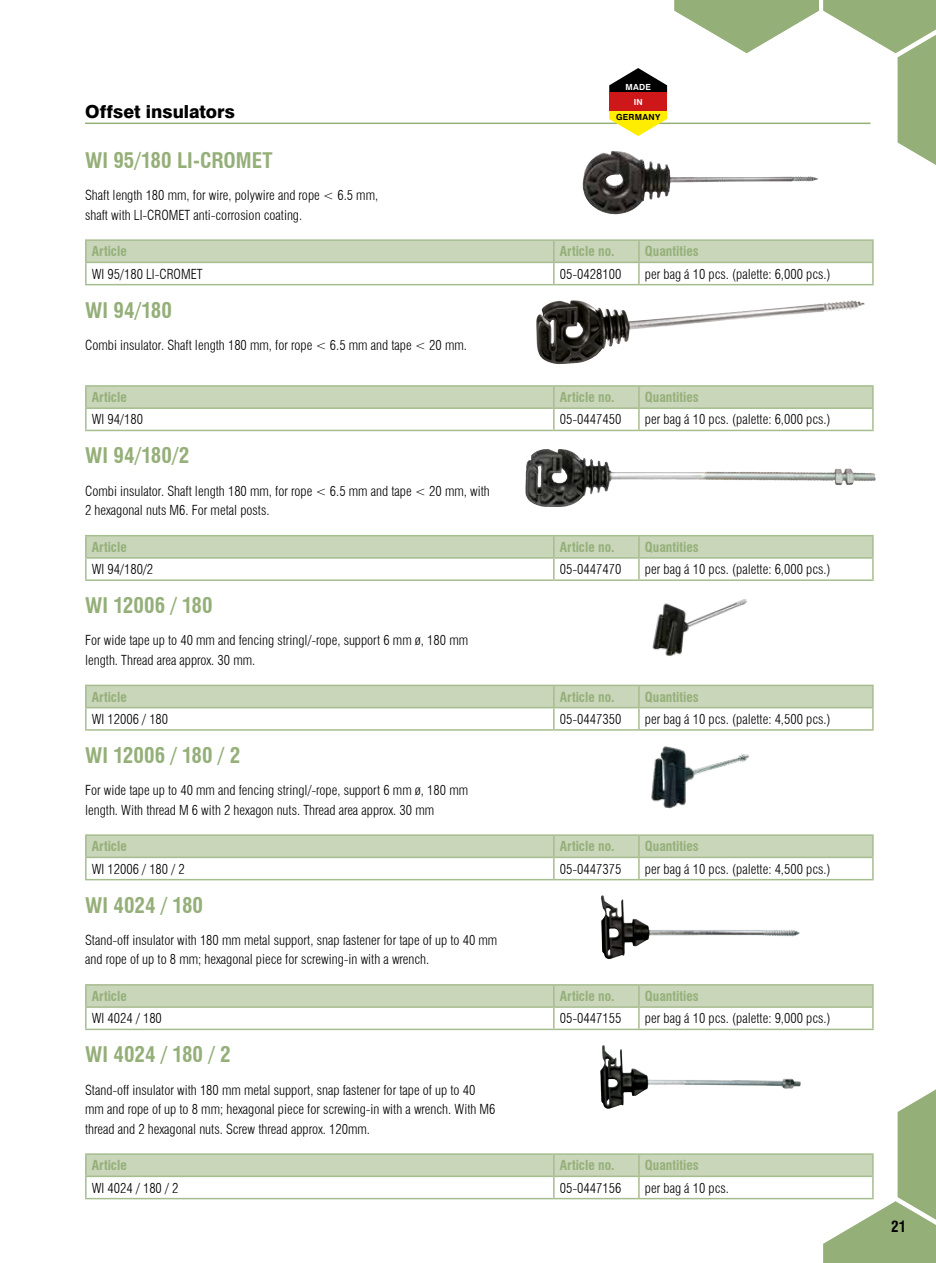
<style>
.page{position:relative;width:936px;height:1263px;background:#fff}
.page>*{position:absolute;margin:0;border:0;box-sizing:border-box;transform-origin:0 0}
.t1{font:700 condensed 21px "Swiss 721 BT";letter-spacing:.005em;color:#95af79}
.t2{font:800 18px "Swiss 721 BT";letter-spacing:-.005em;color:#000}
.t3{font:700 condensed 15px "Swiss 721 BT";color:#000}
.t4{font:300 condensed 13.5px/19.5px "Swiss 721 BT";color:#000}
.t5{font:700 condensed 13.5px "Swiss 721 BT";color:#95af79}
.t6{font:700 8.4px "Swiss 721 BT";letter-spacing:.03em;color:#000}
.t7{font:700 8.4px/15px "Swiss 721 BT";letter-spacing:.03em;color:#fff;text-align:center}
</style>
<div class="page">
<hr style="left:85px;top:123px;width:785px;height:1px;background:#95af79">
<hr style="left:85px;top:241px;width:2px;height:21px;background:#a7bc8f">
<hr style="left:85px;top:239px;width:469px;height:2px;background:#a7bc8f">
<hr style="left:85px;top:262px;width:469px;height:1px;background:#a7bc8f">
<hr style="left:554px;top:239px;width:85px;height:2px;background:#a7bc8f">
<hr style="left:639px;top:239px;width:234px;height:2px;background:#a7bc8f">
<hr style="left:85px;top:263px;width:2px;height:21px;background:#a7bc8f">
<hr style="left:85px;top:284px;width:469px;height:1px;background:#a7bc8f">
<svg style="left:86px;top:241px;width:787px;height:44px"></svg>
<hr style="left:554px;top:284px;width:85px;height:1px;background:#a7bc8f">
<hr style="left:639px;top:284px;width:234px;height:1px;background:#a7bc8f">
<img style="left:582px;top:151px;width:92px;height:63px">
<hr style="left:85px;top:387px;width:2px;height:20px;background:#a7bc8f">
<hr style="left:85px;top:385px;width:469px;height:2px;background:#a7bc8f">
<hr style="left:85px;top:407px;width:469px;height:2px;background:#a7bc8f">
<hr style="left:554px;top:385px;width:85px;height:2px;background:#a7bc8f">
<hr style="left:639px;top:385px;width:234px;height:2px;background:#a7bc8f">
<hr style="left:85px;top:409px;width:2px;height:21px;background:#a7bc8f">
<hr style="left:85px;top:430px;width:469px;height:1px;background:#a7bc8f">
<svg style="left:86px;top:386px;width:787px;height:44px"></svg>
<hr style="left:554px;top:430px;width:85px;height:1px;background:#a7bc8f">
<hr style="left:639px;top:430px;width:234px;height:1px;background:#a7bc8f">
<img style="left:536px;top:300px;width:315px;height:64px">
<hr style="left:85px;top:536px;width:2px;height:21px;background:#a7bc8f">
<hr style="left:85px;top:535px;width:469px;height:1px;background:#a7bc8f">
<hr style="left:85px;top:557px;width:469px;height:2px;background:#a7bc8f">
<hr style="left:554px;top:535px;width:85px;height:1px;background:#a7bc8f">
<hr style="left:639px;top:535px;width:234px;height:1px;background:#a7bc8f">
<hr style="left:85px;top:559px;width:2px;height:20px;background:#a7bc8f">
<hr style="left:85px;top:579px;width:469px;height:2px;background:#a7bc8f">
<svg style="left:86px;top:536px;width:787px;height:44px"></svg>
<hr style="left:554px;top:579px;width:85px;height:2px;background:#a7bc8f">
<hr style="left:639px;top:579px;width:234px;height:2px;background:#a7bc8f">
<img style="left:525px;top:449px;width:60px;height:58px">
<hr style="left:85px;top:686px;width:2px;height:21px;background:#a7bc8f">
<hr style="left:85px;top:685px;width:469px;height:1px;background:#a7bc8f">
<hr style="left:85px;top:707px;width:469px;height:1px;background:#a7bc8f">
<hr style="left:85px;top:708px;width:2px;height:21px;background:#a7bc8f">
<hr style="left:85px;top:729px;width:469px;height:2px;background:#a7bc8f">
<svg style="left:86px;top:685px;width:787px;height:45px"></svg>
<hr style="left:554px;top:729px;width:85px;height:2px;background:#a7bc8f">
<hr style="left:639px;top:729px;width:234px;height:2px;background:#a7bc8f">
<img style="left:652px;top:599px;width:96px;height:57px">
<hr style="left:85px;top:836px;width:2px;height:21px;background:#a7bc8f">
<hr style="left:85px;top:834px;width:469px;height:2px;background:#a7bc8f">
<hr style="left:85px;top:857px;width:469px;height:1px;background:#a7bc8f">
<hr style="left:554px;top:834px;width:85px;height:2px;background:#a7bc8f">
<hr style="left:639px;top:834px;width:234px;height:2px;background:#a7bc8f">
<hr style="left:85px;top:858px;width:2px;height:21px;background:#a7bc8f">
<hr style="left:85px;top:879px;width:469px;height:1px;background:#a7bc8f">
<svg style="left:86px;top:836px;width:787px;height:44px"></svg>
<hr style="left:554px;top:879px;width:85px;height:1px;background:#a7bc8f">
<hr style="left:639px;top:879px;width:234px;height:1px;background:#a7bc8f">
<img style="left:651px;top:746px;width:98px;height:63px">
<hr style="left:85px;top:985px;width:2px;height:21px;background:#a7bc8f">
<hr style="left:85px;top:984px;width:469px;height:1px;background:#a7bc8f">
<hr style="left:85px;top:1006px;width:469px;height:2px;background:#a7bc8f">
<hr style="left:554px;top:984px;width:85px;height:1px;background:#a7bc8f">
<hr style="left:639px;top:984px;width:234px;height:1px;background:#a7bc8f">
<hr style="left:85px;top:1008px;width:2px;height:20px;background:#a7bc8f">
<hr style="left:85px;top:1028px;width:469px;height:2px;background:#a7bc8f">
<svg style="left:86px;top:985px;width:787px;height:44px"></svg>
<hr style="left:554px;top:1028px;width:85px;height:2px;background:#a7bc8f">
<hr style="left:639px;top:1028px;width:234px;height:2px;background:#a7bc8f">
<img style="left:601px;top:895px;width:31px;height:64px">
<hr style="left:85px;top:1155px;width:2px;height:20px;background:#a7bc8f">
<hr style="left:85px;top:1153px;width:469px;height:2px;background:#a7bc8f">
<hr style="left:85px;top:1175px;width:469px;height:2px;background:#a7bc8f">
<hr style="left:85px;top:1177px;width:2px;height:21px;background:#a7bc8f">
<hr style="left:85px;top:1198px;width:469px;height:1px;background:#a7bc8f">
<img style="left:601px;top:1045px;width:21px;height:24px">
<svg style="left:609px;top:68px;width:58px;height:25px"></svg>
<div style="left:609px;top:93px;width:58px;height:18px;background:#cd1719"></div>
<svg style="left:609px;top:111px;width:58px;height:25px"></svg>
<svg style="left:674px;top:0;width:261px;height:183px"></svg>
<svg style="left:86px;top:1069px;width:849px;height:194px"></svg>
<h2 class="t2" style="left:85px;top:101px;width:152px">Offset insulators</h2>
<p class="t7" style="left:625px;top:80px;width:27px">MADE<br>IN</p>
<p class="t6" style="left:616px;top:112px;width:46px">GERMANY</p>
<h1 class="t1" style="left:85px;top:148px;width:189px">WI 95/180 LI-CROMET</h1>
<p class="t4" style="left:85px;top:185px;width:295px">Shaft length 180 mm, for wire, polywire and rope &lt; 6.5 mm, shaft with LI-CROMET anti-corrosion coating.</p>
<p class="t5" style="left:92px;top:243px;width:36px">Article</p>
<p class="t5" style="left:560px;top:243px;width:56px">Article no.</p>
<p class="t5" style="left:645px;top:243px;width:55px">Quantities</p>
<p class="t4" style="left:92px;top:264px;width:112px">WI 95/180 LI-CROMET</p>
<p class="t4" style="left:560px;top:264px;width:63px">05-0428100</p>
<p class="t4" style="left:645px;top:264px;width:187px">per bag á 10 pcs. (palette: 6,000 pcs.)</p>
<h1 class="t1" style="left:85px;top:297px;width:88px">WI 94/180</h1>
<p class="t4" style="left:85px;top:335px;width:383px">Combi insulator. Shaft length 180 mm, for rope &lt; 6.5 mm and tape &lt; 20 mm.</p>
<p class="t5" style="left:92px;top:389px;width:36px">Article</p>
<p class="t5" style="left:560px;top:389px;width:56px">Article no.</p>
<p class="t5" style="left:645px;top:389px;width:55px">Quantities</p>
<p class="t4" style="left:92px;top:410px;width:53px">WI 94/180</p>
<p class="t4" style="left:560px;top:410px;width:63px">05-0447450</p>
<p class="t4" style="left:645px;top:410px;width:187px">per bag á 10 pcs. (palette: 6,000 pcs.)</p>
<h1 class="t1" style="left:85px;top:443px;width:106px">WI 94/180/2</h1>
<p class="t4" style="left:85px;top:481px;width:406px">Combi insulator. Shaft length 180 mm, for rope &lt; 6.5 mm and tape &lt; 20 mm, with<br>2 hexagonal nuts M6. For metal posts.</p>
<p class="t5" style="left:92px;top:539px;width:36px">Article</p>
<p class="t5" style="left:560px;top:539px;width:56px">Article no.</p>
<p class="t5" style="left:645px;top:539px;width:55px">Quantities</p>
<p class="t4" style="left:92px;top:559px;width:63px">WI 94/180/2</p>
<p class="t4" style="left:560px;top:559px;width:63px">05-0447470</p>
<p class="t4" style="left:645px;top:559px;width:187px">per bag á 10 pcs. (palette: 6,000 pcs.)</p>
<h1 class="t1" style="left:85px;top:593px;width:129px">WI 12006 / 180</h1>
<p class="t4" style="left:85px;top:631px;width:384px">For wide tape up to 40 mm and fencing stringl/-rope, support 6 mm ø, 180 mm length. Thread area approx. 30 mm.</p>
<p class="t5" style="left:92px;top:689px;width:36px">Article</p>
<p class="t5" style="left:560px;top:689px;width:56px">Article no.</p>
<p class="t5" style="left:645px;top:689px;width:55px">Quantities</p>
<p class="t4" style="left:92px;top:709px;width:78px">WI 12006 / 180</p>
<p class="t4" style="left:560px;top:709px;width:63px">05-0447350</p>
<p class="t4" style="left:645px;top:709px;width:187px">per bag á 10 pcs. (palette: 4,500 pcs.)</p>
<h1 class="t1" style="left:85px;top:743px;width:157px">WI 12006 / 180 / 2</h1>
<p class="t4" style="left:85px;top:780px;width:384px">For wide tape up to 40 mm and fencing stringl/-rope, support 6 mm ø, 180 mm length. With thread M 6 with 2 hexagon nuts. Thread area approx. 30 mm</p>
<p class="t5" style="left:92px;top:838px;width:36px">Article</p>
<p class="t5" style="left:560px;top:838px;width:56px">Article no.</p>
<p class="t5" style="left:645px;top:838px;width:55px">Quantities</p>
<p class="t4" style="left:92px;top:859px;width:94px">WI 12006 / 180 / 2</p>
<p class="t4" style="left:560px;top:859px;width:63px">05-0447375</p>
<p class="t4" style="left:645px;top:859px;width:187px">per bag á 10 pcs. (palette: 4,500 pcs.)</p>
<h1 class="t1" style="left:85px;top:892px;width:119px">WI 4024 / 180</h1>
<p class="t4" style="left:85px;top:930px;width:414px">Stand-off insulator with 180 mm metal support, snap fastener for tape of up to 40 mm and rope of up to 8 mm; hexagonal piece for screwing-in with a wrench.</p>
<p class="t5" style="left:92px;top:988px;width:36px">Article</p>
<p class="t5" style="left:560px;top:988px;width:56px">Article no.</p>
<p class="t5" style="left:645px;top:988px;width:55px">Quantities</p>
<p class="t4" style="left:92px;top:1009px;width:72px">WI 4024 / 180</p>
<p class="t4" style="left:560px;top:1009px;width:63px">05-0447155</p>
<p class="t4" style="left:645px;top:1009px;width:187px">per bag á 10 pcs. (palette: 9,000 pcs.)</p>
<h1 class="t1" style="left:85px;top:1042px;width:147px">WI 4024 / 180 / 2</h1>
<p class="t4" style="left:85px;top:1080px;width:412px">Stand-off insulator with 180 mm metal support, snap fastener for tape of up to 40 mm and rope of up to 8 mm; hexagonal piece for screwing-in with a wrench. With M6 thread and 2 hexagonal nuts. Screw thread approx. 120mm.</p>
<p class="t5" style="left:92px;top:1157px;width:36px">Article</p>
<p class="t5" style="left:560px;top:1157px;width:56px">Article no.</p>
<p class="t5" style="left:645px;top:1157px;width:55px">Quantities</p>
<p class="t4" style="left:92px;top:1178px;width:88px">WI 4024 / 180 / 2</p>
<p class="t4" style="left:560px;top:1178px;width:63px">05-0447156</p>
<p class="t4" style="left:645px;top:1178px;width:85px">per bag á 10 pcs.</p>
<p class="t3" style="left:891px;top:1217px;width:16px">21</p>
</div>
